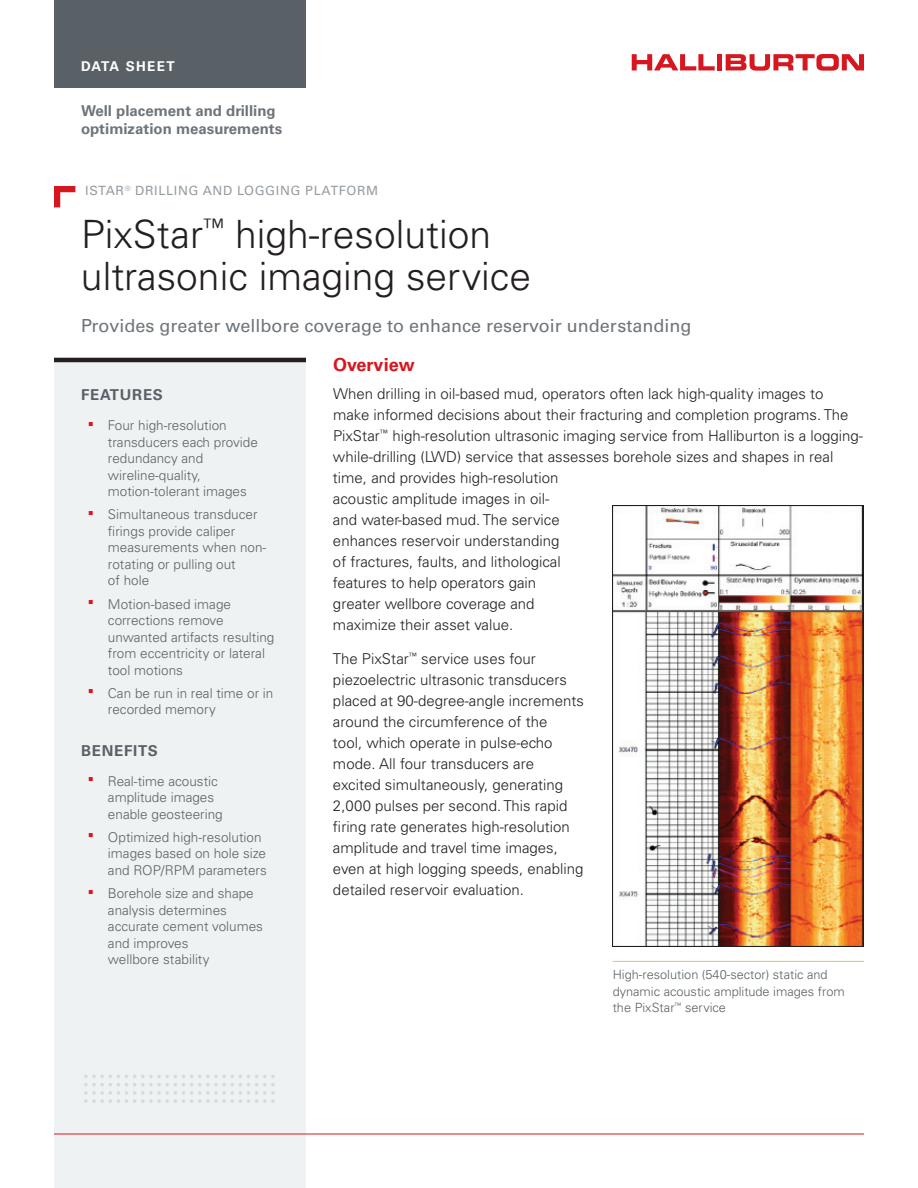
<style>
.page{position:relative;width:918px;height:1188px;background:#fff}
.page>*{position:absolute;margin:0;border:0;box-sizing:border-box;transform-origin:0 0}
.t1{font:300 39px/42px "Univers LT Std";color:#231f20}
.t2{font:18px "Univers LT Std";color:#6e757a}
.t3{font:700 18px "Univers LT Std";color:#d7171f}
.t4{font:300 15px/21px "Univers LT Std";color:#231f20}
.t5{font:700 15px/18px "Univers LT Std";color:#6e757a}
.t6{font:700 15px "Univers LT Std";letter-spacing:.05em;color:#5a6166}
.t7{font:300 13.5px/16.5px "Univers LT Std";color:#5a6166}
.t8{font:700 13.5px "Univers LT Std";letter-spacing:.1em;color:#fff}
.t9{font:300 12.75px/16.5px "Univers LT Std";color:#5a6166}
.t10{font:12.75px "Univers LT Std";letter-spacing:.05em;color:#959ca1}
</style>
<div class="page">
<div style="left:54px;top:358px;width:252px;height:830px;background:#eff2f3"></div>
<img style="left:84px;top:1075px;width:191px;height:28px">
<hr style="left:54px;top:358px;width:252px;height:4px;background:#231f20">
<svg style="left:54px;top:186px;width:21px;height:21px"></svg>
<svg style="left:632px;top:54px;width:83px;height:16px"></svg>
<div style="left:717px;top:54px;width:5px;height:16px;background:#d7171f"></div>
<svg style="left:726px;top:54px;width:138px;height:17px"></svg>
<img style="left:613px;top:506px;width:251px;height:441px">
<hr style="left:613px;top:961px;width:251px;height:1px;background:#f1c148">
<hr style="left:54px;top:1134px;width:810px;height:1px;background:#d7171f">
<div style="left:54px;top:0;width:252px;height:88px;background:#5a6166"></div>
<p class="t8" style="left:81px;top:58px;width:95px">DATA SHEET</p>
<p class="t5" style="left:81px;top:102px;width:203px">Well placement and drilling optimization measurements</p>
<p class="t10" style="left:85px;top:183px;width:295px">ISTAR<sup>®</sup> DRILLING AND LOGGING PLATFORM</p>
<h1 class="t1" style="left:81px;top:213px;width:452px">PixStar<sup>™</sup> high-resolution ultrasonic imaging service</h1>
<p class="t2" style="left:81px;top:315px;width:612px">Provides greater wellbore coverage to enhance reservoir understanding</p>
<p class="t6" style="left:81px;top:386px;width:83px">FEATURES</p>
<p class="t7" style="left:108px;top:417px;width:151px">Four high-resolution transducers each provide redundancy and wireline-quality, motion-tolerant images</p>
<p class="t7" style="left:108px;top:506px;width:160px">Simultaneous transducer firings provide caliper measurements when non&shy;rotating or pulling out<br>of hole</p>
<p class="t7" style="left:108px;top:596px;width:168px">Motion-based image corrections remove unwanted artifacts resulting from eccentricity or lateral tool motions</p>
<p class="t7" style="left:108px;top:685px;width:167px">Can be run in real time or in recorded memory</p>
<p class="t6" style="left:81px;top:742px;width:78px">BENEFITS</p>
<p class="t7" style="left:108px;top:773px;width:116px">Real-time acoustic amplitude images enable geosteering</p>
<p class="t7" style="left:108px;top:829px;width:160px">Optimized high-resolution images based on hole size and ROP/RPM parameters</p>
<p class="t7" style="left:108px;top:885px;width:157px">Borehole size and shape analysis determines accurate cement volumes and improves<br>wellbore stability</p>
<p class="t3" style="left:333px;top:354px;width:83px">Overview</p>
<p class="t4" style="left:333px;top:383px;width:532px">When drilling in oil-based mud, operators often lack high-quality images to make informed decisions about their fracturing and completion programs. The PixStar<sup>™</sup> high-resolution ultrasonic imaging service from Halliburton is a logging&shy;while-drilling (LWD) service that assesses borehole sizes and shapes in real time, and provides high-resolution<br>acoustic amplitude images in oil-<br>and water-based mud. The service<br>enhances reservoir understanding<br>of fractures, faults, and lithological<br>features to help operators gain<br>greater wellbore coverage and<br>maximize their asset value.</p>
<p class="t4" style="left:333px;top:648px;width:252px">The PixStar<sup>™</sup> service uses four piezoelectric ultrasonic transducers placed at 90-degree-angle increments around the circumference of the<br>tool, which operate in pulse-echo mode. All four transducers are excited simultaneously, generating 2,000 pulses per second. This rapid firing rate generates high-resolution amplitude and travel time images, even at high logging speeds, enabling detailed reservoir evaluation.</p>
<p class="t9" style="left:613px;top:966px;width:234px">High-resolution (540-sector) static and dynamic acoustic amplitude images from the PixStar<sup>™</sup> service</p>
</div>
